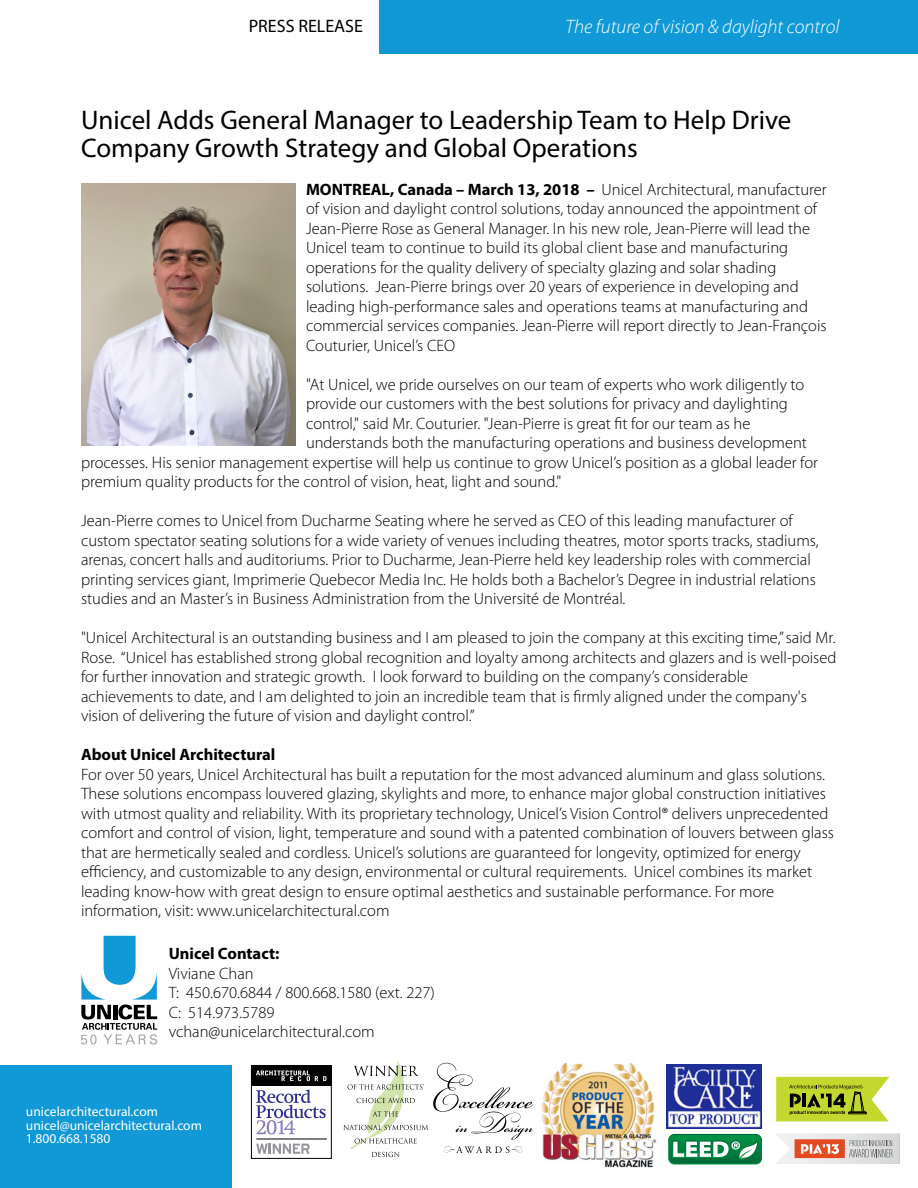
<style>
.page{position:relative;width:918px;height:1188px;background:#fff}
.page>*{position:absolute;margin:0;border:0;box-sizing:border-box;transform-origin:0 0}
.t1{font:27px/28.5px "Myriad Pro";color:#000}
.t2{font:italic 300 19.5px "Myriad Pro";color:#fff}
.t3{font:18px "Myriad Pro";color:#000}
.t4{font:300 16.5px/19.5px "Myriad Pro";color:#000}
.t5{font:700 16.5px "Myriad Pro";color:#000}
.t6{font:13.5px/13.5px "Myriad Pro";color:#fff}
.s1{font-weight:700}
</style>
<div class="page">
<div style="left:379px;top:0;width:539px;height:54px;background:#1099d6"></div>
<div style="left:0;top:1066px;width:231px;height:122px;background:#1099d6"></div>
<svg style="left:81px;top:936px;width:76px;height:109px"></svg>
<svg style="left:668px;top:1134px;width:94px;height:30px"></svg>
<img style="left:542px;top:1062px;width:115px;height:106px">
<svg style="left:343px;top:1060px;width:190px;height:97px"></svg>
<svg style="left:776px;top:1133px;width:123px;height:31px;background:#dec1b9"></svg>
<svg style="left:776px;top:1077px;width:113px;height:44px;background:#acbd38"></svg>
<div style="left:251px;top:1068px;width:80px;height:91px;border:1px solid #000"></div>
<svg style="left:256px;top:1090px;width:70px;height:45px"></svg>
<svg style="left:256px;top:1144px;width:54px;height:10px"></svg>
<hr style="left:256px;top:1139px;width:71px;height:1px;background:#000">
<div style="left:251px;top:1066px;width:80px;height:20px;background:#000"></div>
<svg style="left:256px;top:1070px;width:70px;height:11px"></svg>
<img style="left:666px;top:1064px;width:95px;height:64px">
<img style="left:81px;top:183px;width:214px;height:262px">
<p class="t3" style="left:249px;top:14px;width:116px">PRESS RELEASE</p>
<p class="t2" style="left:566px;top:14px;width:275px">The future of vision &amp; daylight control</p>
<h1 class="t1" style="left:81px;top:105px;width:712px">Unicel Adds General Manager to Leadership Team to Help Drive<br>Company Growth Strategy and Global Operations</h1>
<p class="t4" style="left:306px;top:180px;width:522px"><span class="s1">MONTREAL, Canada – March 13, 2018 –</span> Unicel Architectural, manufacturer of vision and daylight control solutions, today announced the appointment of Jean-Pierre Rose as General Manager. In his new role, Jean-Pierre will lead the Unicel team to continue to build its global client base and manufacturing operations for the quality delivery of specialty glazing and solar shading solutions. Jean-Pierre brings over 20 years of experience in developing and leading high-performance sales and operations teams at manufacturing and commercial services companies. Jean-Pierre will report directly to Jean-François Couturier, Unicel’s CEO</p>
<p class="t4" style="left:306px;top:375px;width:500px">"At Unicel, we pride ourselves on our team of experts who work diligently to</p>
<p class="t4" style="left:306px;top:394px;width:483px">provide our customers with the best solutions for privacy and daylighting</p>
<p class="t4" style="left:306px;top:414px;width:446px">control," said Mr. Couturier. "Jean-Pierre is great fit for our team as he</p>
<p class="t4" style="left:306px;top:433px;width:503px">understands both the manufacturing operations and business development</p>
<p class="t4" style="left:81px;top:453px;width:738px">processes. His senior management expertise will help us continue to grow Unicel’s position as a global leader for</p>
<p class="t4" style="left:81px;top:472px;width:482px">premium quality products for the control of vision, heat, light and sound."</p>
<p class="t4" style="left:81px;top:511px;width:739px">Jean-Pierre comes to Unicel from Ducharme Seating where he served as CEO of this leading manufacturer of custom spectator seating solutions for a wide variety of venues including theatres, motor sports tracks, stadiums, arenas, concert halls and auditoriums. Prior to Ducharme, Jean-Pierre held key leadership roles with commercial printing services giant, Imprimerie Quebecor Media Inc. He holds both a Bachelor’s Degree in industrial relations studies and an Master’s in Business Administration from the Université de Montréal.</p>
<p class="t4" style="left:81px;top:628px;width:757px">"Unicel Architectural is an outstanding business and I am pleased to join the company at this exciting time,” said Mr.<br>Rose. “Unicel has established strong global recognition and loyalty among architects and glazers and is well-poised for further innovation and strategic growth. I look forward to building on the company’s considerable achievements to date, and I am delighted to join an incredible team that is firmly aligned under the company's vision of delivering the future of vision and daylight control.”</p>
<p class="t5" style="left:81px;top:744px;width:196px">About Unicel Architectural</p>
<p class="t4" style="left:81px;top:765px;width:755px">For over 50 years, Unicel Architectural has built a reputation for the most advanced aluminum and glass solutions.<br>These solutions encompass louvered glazing, skylights and more, to enhance major global construction initiatives with utmost quality and reliability. With its proprietary technology, Unicel’s Vision Control® delivers unprecedented comfort and control of vision, light, temperature and sound with a patented combination of louvers between glass that are hermetically sealed and cordless. Unicel’s solutions are guaranteed for longevity, optimized for energy efficiency, and customizable to any design, environmental or cultural requirements. Unicel combines its market leading know-how with great design to ensure optimal aesthetics and sustainable performance. For more information, visit: www.unicelarchitectural.com</p>
<p class="t5" style="left:169px;top:943px;width:112px">Unicel Contact:</p>
<p class="t4" style="left:169px;top:964px;width:268px">Viviane Chan<br>T: 450.670.6844 / 800.668.1580 (ext. 227)<br>C: 514.973.5789 vchan@unicelarchitectural.com</p>
<p class="t6" style="left:26px;top:1105px;width:178px">unicelarchitectural.com unicel@unicelarchitectural.com<br>1.800.668.1580</p>
</div>
